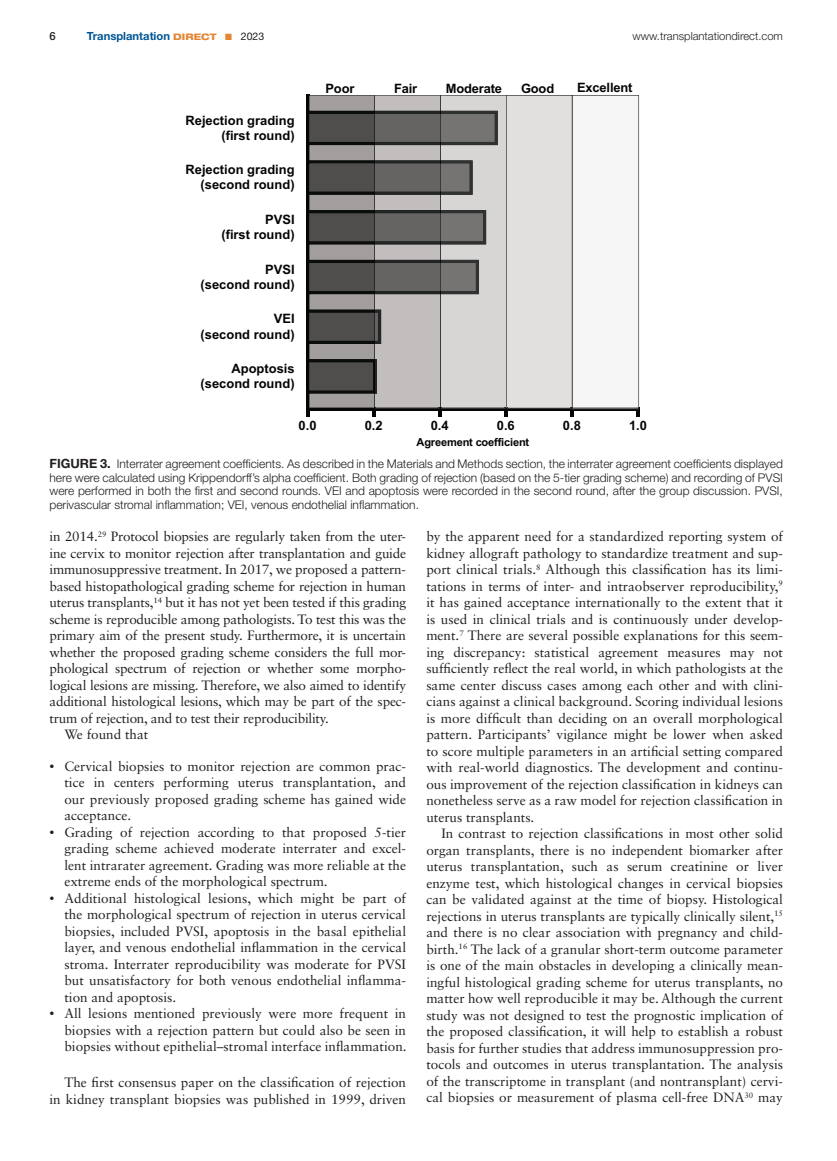
<style>
.page{position:relative;width:837px;height:1161px;background:#fff}
.page>*{position:absolute;margin:0;border:0;box-sizing:border-box;transform-origin:0 0}
.t1{font:13.5px/16.5px "Sabon LT Std";letter-spacing:-.015em;color:#231f20;text-align:justify}
.t2{font:700 12.9px/15.1px "Arial";color:#050504;text-align:right}
.t3{font:300 12px/13.5px "Helvetica Neue LT Std";color:#231f20;text-align:justify}
.t4{font:300 11.25px "Helvetica Neue LT Std";color:#231f20}
.t5{font:700 11.25px "Helvetica Neue LT Std";color:#005595}
.t6{font:500 11.25px "Helvetica Neue LT Std";color:#231f20}
.t7{font:700 11.1px "Arial";letter-spacing:-.015em;color:#050504}
.s1{font-weight:800;font-stretch:expanded;font-size:9px;color:#e38634}
.s2{color:#e38634}
.s3{font-weight:400;font-size:10.5px;color:#231f20}
.s4{font-weight:700;font-size:12.75px}
.s5{font-family:"Gandhari Unicode"}
</style>
<div class="page">
<svg style="left:306px;top:95px;width:334px;height:322px"></svg>
<p class="t6" style="left:50px;top:29px;width:8px">6</p>
<p class="t5" style="left:87px;top:29px;width:179px">Transplantation <span class="s1">DIRECT</span> <span class="s2">■</span> <span class="s3">2023</span></p>
<p class="t4" style="left:633px;top:29px;width:152px">www.transplantationdirect.com</p>
<p class="t2" style="left:186px;top:113px;width:111px">Rejection grading (first round)</p>
<p class="t2" style="left:186px;top:163px;width:111px">Rejection grading (second round)</p>
<p class="t2" style="left:221px;top:212px;width:75px">PVSI<br>(first round)</p>
<p class="t2" style="left:201px;top:262px;width:96px">PVSI<br>(second round)</p>
<p class="t2" style="left:201px;top:312px;width:96px">VEI<br>(second round)</p>
<p class="t2" style="left:201px;top:361px;width:96px">Apoptosis (second round)</p>
<p class="t2" style="left:326px;top:81px;width:30px">Poor</p>
<p class="t2" style="left:394px;top:81px;width:25px">Fair</p>
<p class="t2" style="left:446px;top:81px;width:58px">Moderate</p>
<p class="t2" style="left:521px;top:81px;width:35px">Good</p>
<p class="t2" style="left:577px;top:80px;width:57px">Excellent</p>
<p class="t2" style="left:299px;top:418px;width:19px">0.0</p>
<p class="t2" style="left:365px;top:418px;width:19px">0.2</p>
<p class="t2" style="left:431px;top:418px;width:19px">0.4</p>
<p class="t2" style="left:497px;top:418px;width:19px">0.6</p>
<p class="t2" style="left:563px;top:418px;width:19px">0.8</p>
<p class="t2" style="left:629px;top:418px;width:19px">1.0</p>
<p class="t7" style="left:417px;top:435px;width:114px">Agreement coefficient</p>
<p class="t3" style="left:49px;top:457px;width:735px"><span class="s4">FIGURE 3.</span> Interrater agreement coefficients. As described in the Materials and Methods section, the interrater agreement coefficients displayed here were calculated using Krippendorff’s alpha coefficient. Both grading of rejection (based on the 5-tier grading scheme) and recording of PVSI were performed in both the first and second rounds. VEI and apoptosis were recorded in the second round, after the group discussion. PVSI, perivascular stromal inflammation; VEI, venous endothelial inflammation.</p>
<p class="t1" style="left:50px;top:528px;width:358px">in 2014.<sup>29</sup> Protocol biopsies are regularly taken from the uter-</p>
<p class="t1" style="left:49px;top:545px;width:358px">ine cervix to monitor rejection after transplantation and guide</p>
<p class="t1" style="left:49px;top:561px;width:358px">immunosuppressive treatment. In 2017, we proposed a pattern-</p>
<p class="t1" style="left:49px;top:578px;width:358px">based histopathological grading scheme for rejection in human</p>
<p class="t1" style="left:49px;top:594px;width:358px">uterus transplants,<sup>14</sup> but it has not yet been tested if this grading</p>
<p class="t1" style="left:49px;top:611px;width:358px">scheme is reproducible among pathologists. To test this was the</p>
<p class="t1" style="left:49px;top:627px;width:358px">primary aim of the present study. Furthermore, it is uncertain</p>
<p class="t1" style="left:49px;top:644px;width:358px">whether the proposed grading scheme considers the full mor-</p>
<p class="t1" style="left:49px;top:660px;width:358px">phological spectrum of rejection or whether some morpho-</p>
<p class="t1" style="left:49px;top:677px;width:358px">logical lesions are missing. Therefore, we also aimed to identify</p>
<p class="t1" style="left:49px;top:693px;width:358px">additional histological lesions, which may be part of the spec-</p>
<p class="t1" style="left:49px;top:710px;width:281px">trum of rejection, and to test their reproducibility.</p>
<p class="t1" style="left:64px;top:726px;width:85px">We found that</p>
<p class="t1" style="left:64px;top:758px;width:343px;text-indent:-15px"><span class="s5">•</span> Cervical biopsies to monitor rejection are common prac&shy;tice in centers performing uterus transplantation, and our previously proposed grading scheme has gained wide acceptance.</p>
<p class="t1" style="left:64px;top:824px;width:343px;text-indent:-15px"><span class="s5">•</span> Grading of rejection according to that proposed 5-tier grading scheme achieved moderate interrater and excel&shy;lent intrarater agreement. Grading was more reliable at the extreme ends of the morphological spectrum.</p>
<p class="t1" style="left:64px;top:890px;width:343px;text-indent:-15px"><span class="s5">•</span> Additional histological lesions, which might be part of the morphological spectrum of rejection in uterus cervical biopsies, included PVSI, apoptosis in the basal epithelial layer, and venous endothelial inflammation in the cervical stroma. Interrater reproducibility was moderate for PVSI but unsatisfactory for both venous endothelial inflamma&shy;tion and apoptosis.</p>
<p class="t1" style="left:64px;top:1005px;width:344px;text-indent:-15px"><span class="s5">•</span> All lesions mentioned previously were more frequent in biopsies with a rejection pattern but could also be seen in biopsies without epithelial–stromal interface inflammation.</p>
<p class="t1" style="left:49px;top:1074px;width:358px;text-align:right">The first consensus paper on the classification of rejection<br>in kidney transplant biopsies was published in 1999, driven</p>
<p class="t1" style="left:426px;top:528px;width:358px">by the apparent need for a standardized reporting system of kidney allograft pathology to standardize treatment and sup&shy;port clinical trials.<sup>8</sup> Although this classification has its limi&shy;tations in terms of inter- and intraobserver reproducibility,<sup>9 </sup>it has gained acceptance internationally to the extent that it is used in clinical trials and is continuously under develop&shy;ment.<sup>7</sup> There are several possible explanations for this seem&shy;ing discrepancy: statistical agreement measures may not sufficiently reflect the real world, in which pathologists at the same center discuss cases among each other and with clini&shy;cians against a clinical background. Scoring individual lesions is more difficult than deciding on an overall morphological pattern. Participants’ vigilance might be lower when asked to score multiple parameters in an artificial setting compared with real-world diagnostics. The development and continu&shy;ous improvement of the rejection classification in kidneys can nonetheless serve as a raw model for rejection classification in uterus transplants.</p>
<p class="t1" style="left:426px;top:825px;width:358px;text-indent:15px">In contrast to rejection classifications in most other solid organ transplants, there is no independent biomarker after uterus transplantation, such as serum creatinine or liver enzyme test, which histological changes in cervical biopsies can be validated against at the time of biopsy. Histological rejections in uterus transplants are typically clinically silent,<sup>15 </sup>and there is no clear association with pregnancy and child&shy;birth.<sup>16</sup> The lack of a granular short-term outcome parameter is one of the main obstacles in developing a clinically mean&shy;ingful histological grading scheme for uterus transplants, no matter how well reproducible it may be. Although the current study was not designed to test the prognostic implication of the proposed classification, it will help to establish a robust basis for further studies that address immunosuppression pro&shy;tocols and outcomes in uterus transplantation. The analysis of the transcriptome in transplant (and nontransplant) cervi&shy;cal biopsies or measurement of plasma cell-free DNA<sup>30</sup> may</p>
</div>
